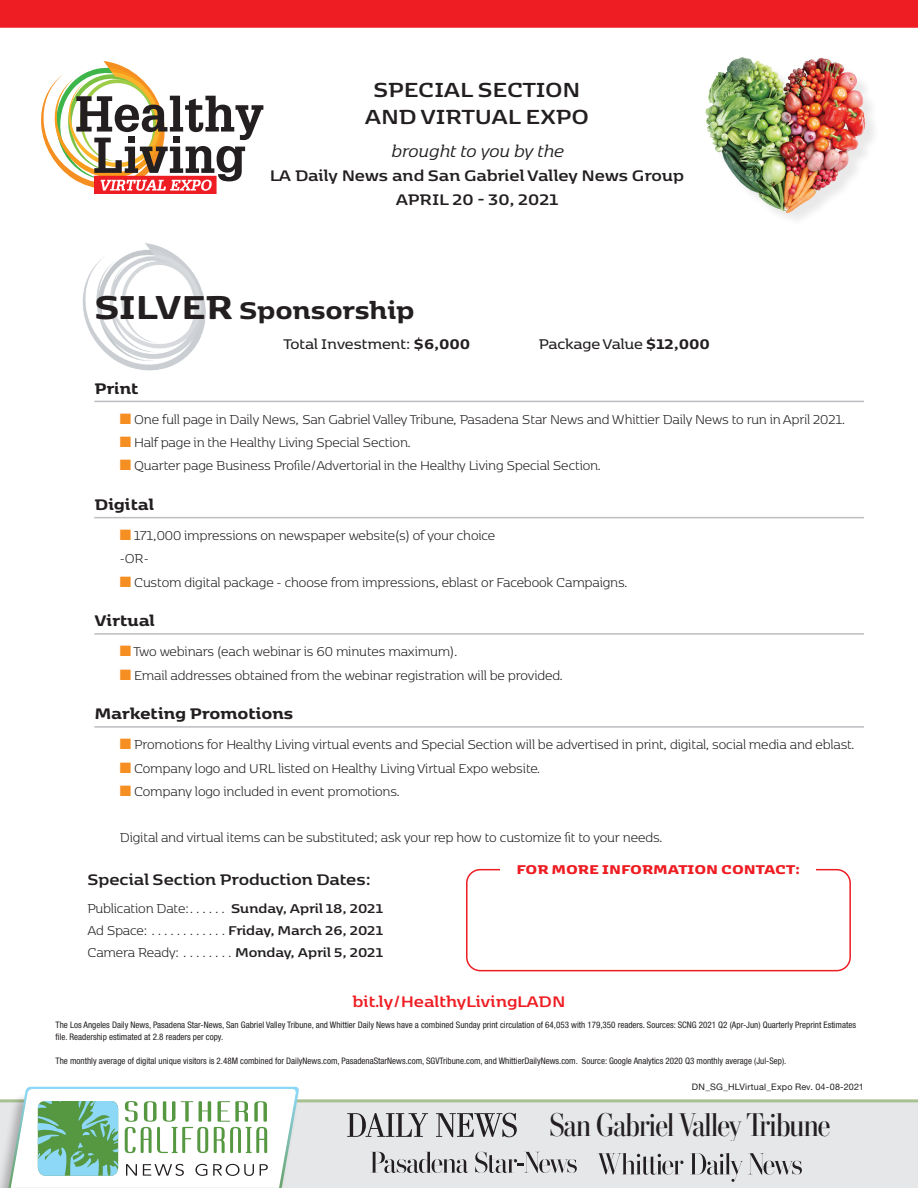
<style>
.page{position:relative;width:918px;height:1188px;background:#fff}
.page>*{position:absolute;margin:0;border:0;box-sizing:border-box;transform-origin:0 0}
.t1{font:32.85px "Stilson Display Cond";letter-spacing:-.025em;color:#231f20}
.Headline_Red_38pt{font:800 28.5px "Kobenhavn";letter-spacing:-.015em;color:#231f20}
.t2{font:700 24px/27px "Kobenhavn";letter-spacing:-.005em;color:#231f20;text-align:center}
.t3{font:italic 19.5px "Kobenhavn";letter-spacing:-.01em;color:#231f20}
.t4{font:700 18px/24px "Kobenhavn";letter-spacing:-.005em;color:#231f20;text-align:center}
.Headline_Red_38pt-2{font:800 18px "Kobenhavn";letter-spacing:-.005em;color:#231f20}
.t5{font:700 18px "Kobenhavn";letter-spacing:-.005em;color:#ee1d23}
.Headline_Red_38pt-3{font:600 16.5px "Kobenhavn";letter-spacing:-.005em;color:#231f20}
.Headline_Red_38pt-4{font:300 15px/21.8px "Kobenhavn";letter-spacing:-.005em;color:#231f20;text-align:justify}
.t6{font:900 15px "Kobenhavn";letter-spacing:-.005em;color:#ee1d23}
.t7{font:condensed 9px/12px "Helvetica Neue LT Std";color:#231f20}
.t8{font:9px "Helvetica Neue LT Std";letter-spacing:.02em;color:#231f20}
.s1{font-size:39px}
.s2{font-weight:800}
.s3{color:#f68f22}
.s4{font-weight:700}
</style>
<div class="page">
<div style="left:466px;top:869px;width:385px;height:102px;border:2px solid #ee1d23;border-radius:14px"></div>
<div style="left:501px;top:863px;width:315px;height:21px;background:#fff"></div>
<div style="left:0;top:0;width:918px;height:28px;background:#ee1d23;border:2px solid #ee1d23"></div>
<div style="left:0;top:1100px;width:918px;height:88px;background:#e6e7e9"></div>
<hr style="left:0;top:1099px;width:918px;height:3px;background:#a7c091">
<div style="left:0;top:1092px;width:299px;height:96px;background:#231f20;opacity:.3"></div>
<svg style="left:8px;top:1087px;width:291px;height:101px"></svg>
<img style="left:705px;top:57px;width:169px;height:163px">
<div style="left:95px;top:176px;width:121px;height:18px;background:#ee1d23"></div>
<svg style="left:41px;top:61px;width:222px;height:130px"></svg>
<svg style="left:347px;top:1113px;width:81px;height:24px"></svg>
<svg style="left:436px;top:1113px;width:81px;height:24px"></svg>
<svg style="left:370px;top:1152px;width:99px;height:21px"></svg>
<svg style="left:475px;top:1152px;width:102px;height:21px"></svg>
<svg style="left:598px;top:1153px;width:85px;height:22px"></svg>
<svg style="left:690px;top:1153px;width:112px;height:29px"></svg>
<img style="left:82px;top:243px;width:124px;height:128px">
<hr style="left:94px;top:401px;width:770px;height:1px;background:#bcbdc0">
<hr style="left:94px;top:517px;width:770px;height:1px;background:#bcbdc0">
<hr style="left:94px;top:633px;width:770px;height:2px;background:#bcbdc0">
<hr style="left:94px;top:726px;width:770px;height:2px;background:#bcbdc0">
<h3 class="t2" style="left:365px;top:75px;width:226px">SPECIAL SECTION<br>AND VIRTUAL EXPO</h3>
<h3 class="t3" style="left:391px;top:139px;width:174px">brought to you by the</h3>
<p class="t4" style="left:270px;top:162px;width:416px">LA Daily News and San Gabriel Valley News Group<br>APRIL 20 - 30, 2021</p>
<p class="Headline_Red_38pt" style="left:94px;top:289px;width:322px"><span class="s1">SILVER</span> Sponsorship</p>
<p class="Headline_Red_38pt-3" style="left:283px;top:332px;width:189px">Total Investment: <span class="s2">$6,000</span></p>
<p class="Headline_Red_38pt-3" style="left:539px;top:332px;width:173px">Package Value <span class="s2">$12,000</span></p>
<p class="Headline_Red_38pt-2" style="left:94px;top:375px;width:45px">Print</p>
<p class="Headline_Red_38pt-4" style="left:120px;top:408px;width:727px"><span class="s3">■</span> One full page in Daily News, San Gabriel Valley Tribune, Pasadena Star News and Whittier Daily News to run in April 2021.</p>
<p class="Headline_Red_38pt-4" style="left:120px;top:431px;width:293px"><span class="s3">■</span> Half page in the Healthy Living Special Section.</p>
<p class="Headline_Red_38pt-4" style="left:120px;top:454px;width:483px"><span class="s3">■</span> Quarter page Business Profile/Advertorial in the Healthy Living Special Section.</p>
<p class="Headline_Red_38pt-2" style="left:94px;top:491px;width:61px">Digital</p>
<p class="Headline_Red_38pt-4" style="left:120px;top:524px;width:377px"><span class="s3">■</span> 171,000 impressions on newspaper website(s) of your choice</p>
<p class="Headline_Red_38pt-4" style="left:120px;top:547px;width:31px">-OR-</p>
<p class="Headline_Red_38pt-4" style="left:120px;top:570px;width:509px"><span class="s3">■</span> Custom digital package - choose from impressions, eblast or Facebook Campaigns.</p>
<p class="Headline_Red_38pt-2" style="left:94px;top:608px;width:62px">Virtual</p>
<p class="Headline_Red_38pt-4" style="left:120px;top:640px;width:339px"><span class="s3">■</span> Two webinars (each webinar is 60 minutes maximum).</p>
<p class="Headline_Red_38pt-4" style="left:120px;top:663px;width:445px"><span class="s3">■</span> Email addresses obtained from the webinar registration will be provided.</p>
<p class="Headline_Red_38pt-2" style="left:94px;top:701px;width:200px">Marketing Promotions</p>
<p class="Headline_Red_38pt-4" style="left:120px;top:733px;width:737px"><span class="s3">■</span> Promotions for Healthy Living virtual events and Special Section will be advertised in print, digital, social media and eblast.</p>
<p class="Headline_Red_38pt-4" style="left:120px;top:756px;width:422px"><span class="s3">■</span> Company logo and URL listed on Healthy Living Virtual Expo website.</p>
<p class="Headline_Red_38pt-4" style="left:120px;top:780px;width:282px"><span class="s3">■</span> Company logo included in event promotions.</p>
<p class="Headline_Red_38pt-4" style="left:120px;top:826px;width:544px">Digital and virtual items can be substituted; ask your rep how to customize fit to your needs.</p>
<p class="t6" style="left:517px;top:858px;width:285px">FOR MORE INFORMATION CONTACT:</p>
<p class="t4" style="left:87px;top:866px;width:285px">Special Section Production Dates:</p>
<p class="Headline_Red_38pt-4" style="left:87px;top:897px;width:297px">Publication Date: . . . . . . <span class="s4">Sunday, April 18, 2021<br></span>Ad Space: . . . . . . . . . . . . <span class="s4">Friday, March 26, 2021<br></span>Camera Ready: . . . . . . . . <span class="s4">Monday, April 5, 2021</span></p>
<p class="t5" style="left:352px;top:988px;width:215px">bit.ly/HealthyLivingLADN</p>
<p class="t7" style="left:56px;top:1019px;width:802px">The Los Angeles Daily News, Pasadena Star-News, San Gabriel Valley Tribune, and Whittier Daily News have a combined Sunday print circulation of 64,053 with 179,350 readers. Sources: SCNG 2021 Q2 (Apr-Jun) Quarterly Preprint Estimates file. Readership estimated at 2.8 readers per copy.</p>
<p class="t7" style="left:56px;top:1055px;width:732px">The monthly average of digital unique visitors is 2.48M combined for DailyNews.com, PasadenaStarNews.com, SGVTribune.com, and WhittierDailyNews.com. Source: Google Analytics 2020 Q3 monthly average (Jul-Sep).</p>
<p class="t8" style="left:692px;top:1081px;width:174px">DN_SG_HLVirtual_Expo Rev. 04-08-2021</p>
<h1 class="t1" style="left:550px;top:1105px;width:282px">San Gabriel Valley Tribune</h1>
</div>
